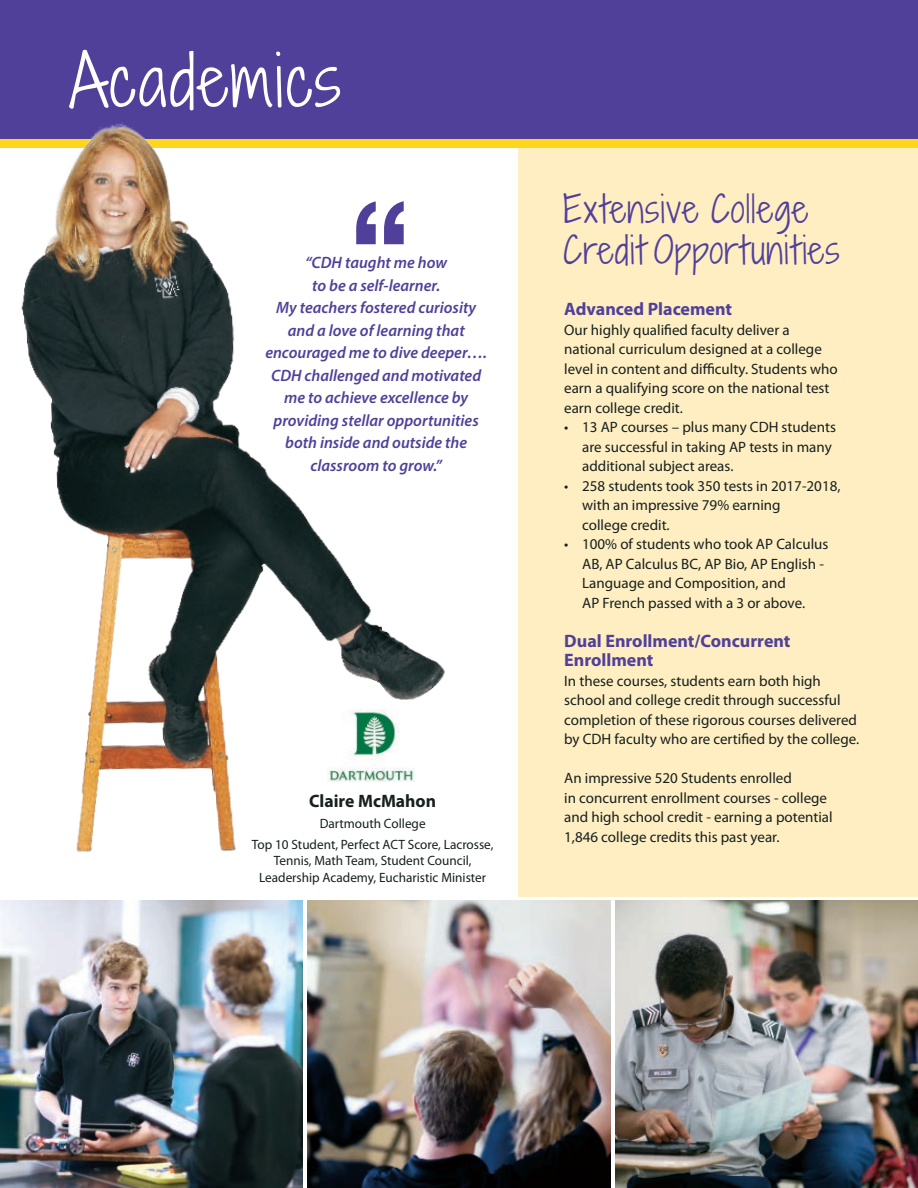
<style>
.page{position:relative;width:918px;height:1188px;background:#fff}
.page>*{position:absolute;margin:0;border:0;box-sizing:border-box;transform-origin:0 0}
.t1{font:700 156.75px "Apple SD Gothic Neo";color:#51409a}
.t2{font:67.5px "Shadows Into Light Two";letter-spacing:.03em;color:#fff}
.t3{font:36px/40.5px "Shadows Into Light Two";letter-spacing:.03em;color:#51409a}
.t4{font:700 18px/19.5px "Myriad Pro";color:#51409a}
.t5{font:700 18px "Myriad Pro";color:#16201f}
.t6{font:italic 600 16.5px/22.5px "Myriad Pro";color:#51409a;text-align:center}
.t7{font:15px/19.5px "Myriad Pro";color:#16201f}
.t8{font:13.5px/21px "Myriad Pro";color:#16201f;text-align:center}
</style>
<div class="page">
<div style="left:518px;top:0;width:400px;height:897px;background:#feeec1"></div>
<img style="left:0;top:900px;width:303px;height:288px">
<img style="left:308px;top:900px;width:302px;height:288px">
<img style="left:615px;top:900px;width:303px;height:288px">
<div style="left:0;top:0;width:918px;height:144px;background:#51409a"></div>
<div style="left:0;top:140px;width:918px;height:8px;background:#ffd61e"></div>
<img style="left:0;top:123px;width:513px;height:729px">
<h2 class="t2" style="left:69px;top:32px;width:274px">Academics</h2>
<h1 class="t1" style="left:343px;top:190px;width:68px">“</h1>
<p class="t6" style="left:265px;top:251px;width:223px">“CDH taught me how<br>to be a self-learner.<br>My teachers fostered curiosity and a love of learning that encouraged me to dive deeper….<br>CDH challenged and motivated me to achieve excellence by providing stellar opportunities both inside and outside the classroom to grow.”</p>
<p class="t5" style="left:309px;top:789px;width:128px">Claire McMahon</p>
<p class="t8" style="left:252px;top:812px;width:243px">Dartmouth College<br>Top 10 Student, Perfect ACT Score, Lacrosse,</p>
<p class="t8" style="left:259px;top:852px;width:229px;line-height:16.5px">Tennis, Math Team, Student Council,<br>Leadership Academy, Eucharistic Minister</p>
<h3 class="t3" style="left:563px;top:189px;width:278px">Extensive College<br>Credit Opportunities</h3>
<p class="t4" style="left:564px;top:299px;width:169px">Advanced Placement</p>
<p class="t7" style="left:564px;top:319px;width:275px">Our highly qualified faculty deliver a national curriculum designed at a college level in content and difficulty. Students who earn a qualifying score on the national test earn college credit.</p>
<p class="t7" style="left:582px;top:417px;width:255px;text-indent:-18px">• 13 AP courses – plus many CDH students are successful in taking AP tests in many additional subject areas.</p>
<p class="t7" style="left:582px;top:475px;width:260px;text-indent:-18px">• 258 students took 350 tests in 2017-2018, with an impressive 79% earning<br>college credit.</p>
<p class="t7" style="left:582px;top:534px;width:248px;text-indent:-18px">• 100% of students who took AP Calculus AB, AP Calculus BC, AP Bio, AP English - Language and Composition, and<br>AP French passed with a 3 or above.</p>
<p class="t4" style="left:564px;top:630px;width:228px">Dual Enrollment/Concurrent<br>Enrollment</p>
<p class="t7" style="left:564px;top:670px;width:297px">In these courses, students earn both high school and college credit through successful completion of these rigorous courses delivered by CDH faculty who are certified by the college.</p>
<p class="t7" style="left:564px;top:768px;width:270px">An impressive 520 Students enrolled<br>in concurrent enrollment courses - college and high school credit - earning a potential 1,846 college credits this past year.</p>
</div>
